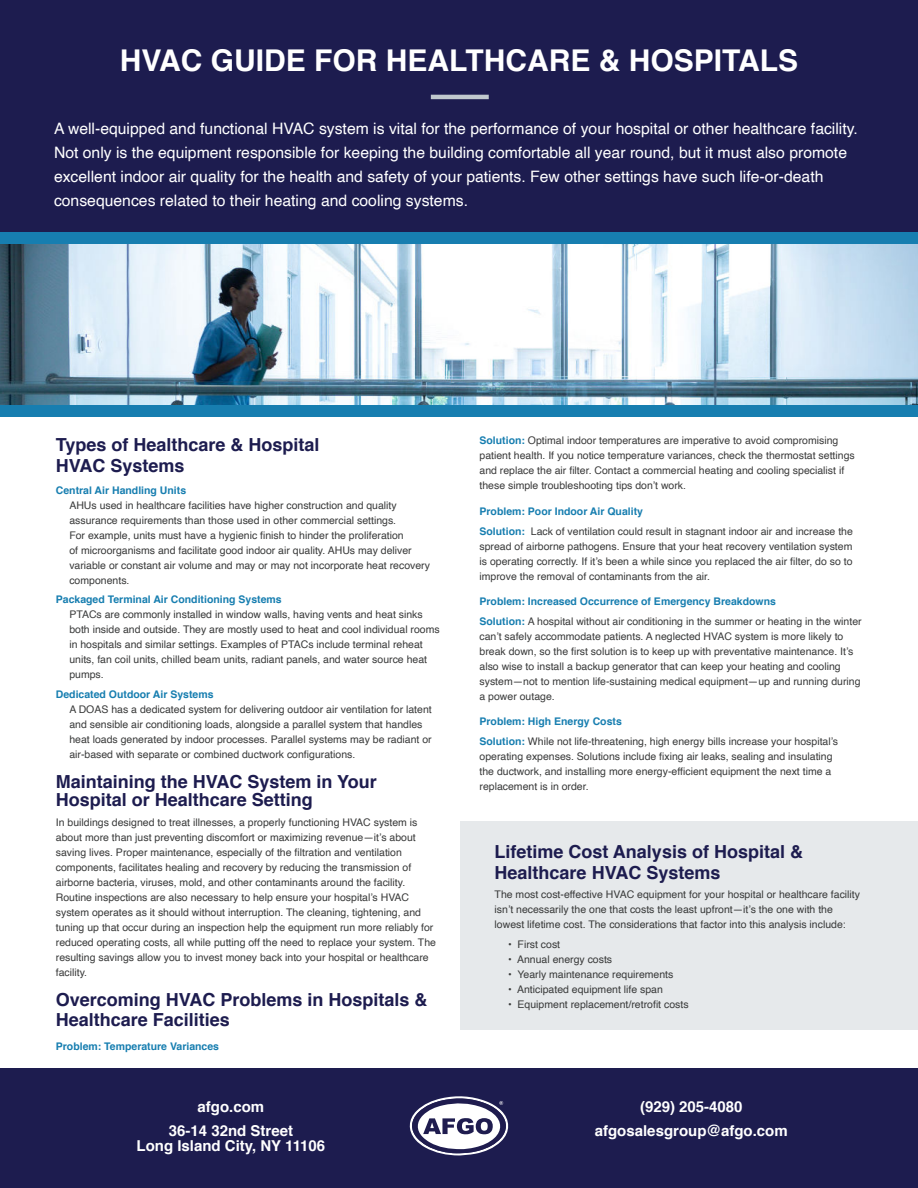
<style>
.page{position:relative;width:918px;height:1188px;background:#fff}
.page>*{position:absolute;margin:0;border:0;box-sizing:border-box;transform-origin:0 0}
.t1{font:700 30px "Helvetica";color:#fff}
.t2{font:700 18px/21.1px "Helvetica";color:#1d1c4f}
.t3{font:15.75px/24px "Helvetica";color:#fff}
.t4{font:700 15px/24px "Helvetica";color:#fff;text-align:center}
.t5{font:10.5px/15px "Helvetica";color:#393a3a}
.t6{font:10.5px/15px "Helvetica";color:#3a3a3a}
.t7{font:700 10.5px "Helvetica";color:#177eb0}
.s1{font-weight:700;color:#177eb0}
</style>
<div class="page">
<div style="left:0;top:0;width:918px;height:248px;background:#1d1c4f"></div>
<div style="left:0;top:232px;width:918px;height:13px;background:#177eb0"></div>
<div style="left:0;top:404px;width:918px;height:13px;background:#177eb0"></div>
<img style="left:0;top:245px;width:918px;height:159px">
<div style="left:0;top:1069px;width:918px;height:119px;background:#1d1c4f"></div>
<hr style="left:431px;top:95px;width:58px;height:4px;background:#c0c8cd">
<div style="left:461px;top:821px;width:457px;height:209px;background:#e6e9eb"></div>
<svg style="left:409px;top:1096px;width:100px;height:60px"></svg>
<h1 class="t1" style="left:120px;top:48px;width:680px">HVAC GUIDE FOR HEALTHCARE &amp; HOSPITALS</h1>
<p class="t3" style="left:54px;top:117px;width:805px">A well-equipped and functional HVAC system is vital for the performance of your hospital or other healthcare facility.<br>Not only is the equipment responsible for keeping the building comfortable all year round, but it must also promote excellent indoor air quality for the health and safety of your patients. Few other settings have such life-or-death consequences related to their heating and cooling systems.</p>
<h2 class="t2" style="left:56px;top:435px;width:265px">Types of Healthcare &amp; Hospital<br>HVAC Systems</h2>
<p class="t7" style="left:56px;top:486px;width:132px">Central Air Handling Units</p>
<p class="t5" style="left:69px;top:499px;width:362px">AHUs used in healthcare facilities have higher construction and quality assurance requirements than those used in other commercial settings.<br>For example, units must have a hygienic finish to hinder the proliferation<br>of microorganisms and facilitate good indoor air quality. AHUs may deliver variable or constant air volume and may or may not incorporate heat recovery components.</p>
<p class="t7" style="left:56px;top:596px;width:227px">Packaged Terminal Air Conditioning Systems</p>
<p class="t5" style="left:69px;top:608px;width:372px">PTACs are commonly installed in window walls, having vents and heat sinks both inside and outside. They are mostly used to heat and cool individual rooms in hospitals and similar settings. Examples of PTACs include terminal reheat units, fan coil units, chilled beam units, radiant panels, and water source heat pumps.</p>
<p class="t7" style="left:56px;top:690px;width:159px">Dedicated Outdoor Air Systems</p>
<p class="t5" style="left:69px;top:703px;width:364px">A DOAS has a dedicated system for delivering outdoor air ventilation for latent and sensible air conditioning loads, alongside a parallel system that handles heat loads generated by indoor processes. Parallel systems may be radiant or air-based with separate or combined ductwork configurations.</p>
<h2 class="t2" style="left:56px;top:775px;width:323px;line-height:18px">Maintaining the HVAC System in Your<br>Hospital or Healthcare Setting</h2>
<p class="t5" style="left:56px;top:816px;width:382px">In buildings designed to treat illnesses, a properly functioning HVAC system is about more than just preventing discomfort or maximizing revenue—it’s about saving lives. Proper maintenance, especially of the filtration and ventilation components, facilitates healing and recovery by reducing the transmission of airborne bacteria, viruses, mold, and other contaminants around the facility.<br>Routine inspections are also necessary to help ensure your hospital’s HVAC system operates as it should without interruption. The cleaning, tightening, and tuning up that occur during an inspection help the equipment run more reliably for reduced operating costs, all while putting off the need to replace your system. The resulting savings allow you to invest money back into your hospital or healthcare facility.</p>
<h2 class="t2" style="left:56px;top:992px;width:373px;line-height:19.5px">Overcoming HVAC Problems in Hospitals &amp;<br>Healthcare Facilities</h2>
<p class="t7" style="left:56px;top:1042px;width:165px">Problem: Temperature Variances</p>
<h3 class="t4" style="left:169px;top:1096px;width:126px">afgo.com<br>36-14 32nd Street</h3>
<h3 class="t4" style="left:137px;top:1135px;width:190px">Long Island City, NY 11106</h3>
<p class="t6" style="left:480px;top:434px;width:377px"><span class="s1">Solution:</span> Optimal indoor temperatures are imperative to avoid compromising patient health. If you notice temperature variances, check the thermostat settings and replace the air filter. Contact a commercial heating and cooling specialist if these simple troubleshooting tips don’t work.</p>
<p class="t5" style="left:480px;top:502px;width:375px;line-height:19.6px"><span class="s1">Problem: Poor Indoor Air Quality<br>Solution:</span> Lack of ventilation could result in stagnant indoor air and increase the</p>
<p class="t5" style="left:480px;top:539px;width:375px;text-align:justify">spread of airborne pathogens. Ensure that your heat recovery ventilation system is operating correctly. If it’s been a while since you replaced the air filter, do so to improve the removal of contaminants from the air.</p>
<p class="t5" style="left:480px;top:593px;width:384px;line-height:19.6px"><span class="s1">Problem: Increased Occurrence of Emergency Breakdowns<br>Solution:</span> A hospital without air conditioning in the summer or heating in the winter</p>
<p class="t5" style="left:480px;top:629px;width:383px">can’t safely accommodate patients. A neglected HVAC system is more likely to break down, so the first solution is to keep up with preventative maintenance. It’s also wise to install a backup generator that can keep your heating and cooling system—not to mention life-sustaining medical equipment—up and running during a power outage.</p>
<p class="t5" style="left:480px;top:712px;width:360px;line-height:19.6px"><span class="s1">Problem: High Energy Costs<br>Solution:</span> While not life-threatening, high energy bills increase your hospital’s</p>
<p class="t5" style="left:480px;top:749px;width:355px;text-align:justify">operating expenses. Solutions include fixing air leaks, sealing and insulating the ductwork, and installing more energy-efficient equipment the next time a replacement is in order.</p>
<h2 class="t2" style="left:495px;top:842px;width:310px">Lifetime Cost Analysis of Hospital &amp;<br>Healthcare HVAC Systems</h2>
<p class="t5" style="left:495px;top:888px;width:367px">The most cost-effective HVAC equipment for your hospital or healthcare facility isn’t necessarily the one that costs the least upfront—it’s the one with the lowest lifetime cost. The considerations that factor into this analysis include:</p>
<p class="t5" style="left:508px;top:937px;width:54px">• First cost</p>
<p class="t5" style="left:508px;top:953px;width:106px">• Annual energy costs</p>
<p class="t5" style="left:508px;top:968px;width:167px">• Yearly maintenance requirements</p>
<p class="t5" style="left:508px;top:983px;width:156px">• Anticipated equipment life span</p>
<p class="t5" style="left:508px;top:997px;width:182px">• Equipment replacement/retrofit costs</p>
<h3 class="t4" style="left:595px;top:1096px;width:194px">(929) 205-4080 afgosalesgroup@afgo.com</h3>
</div>
